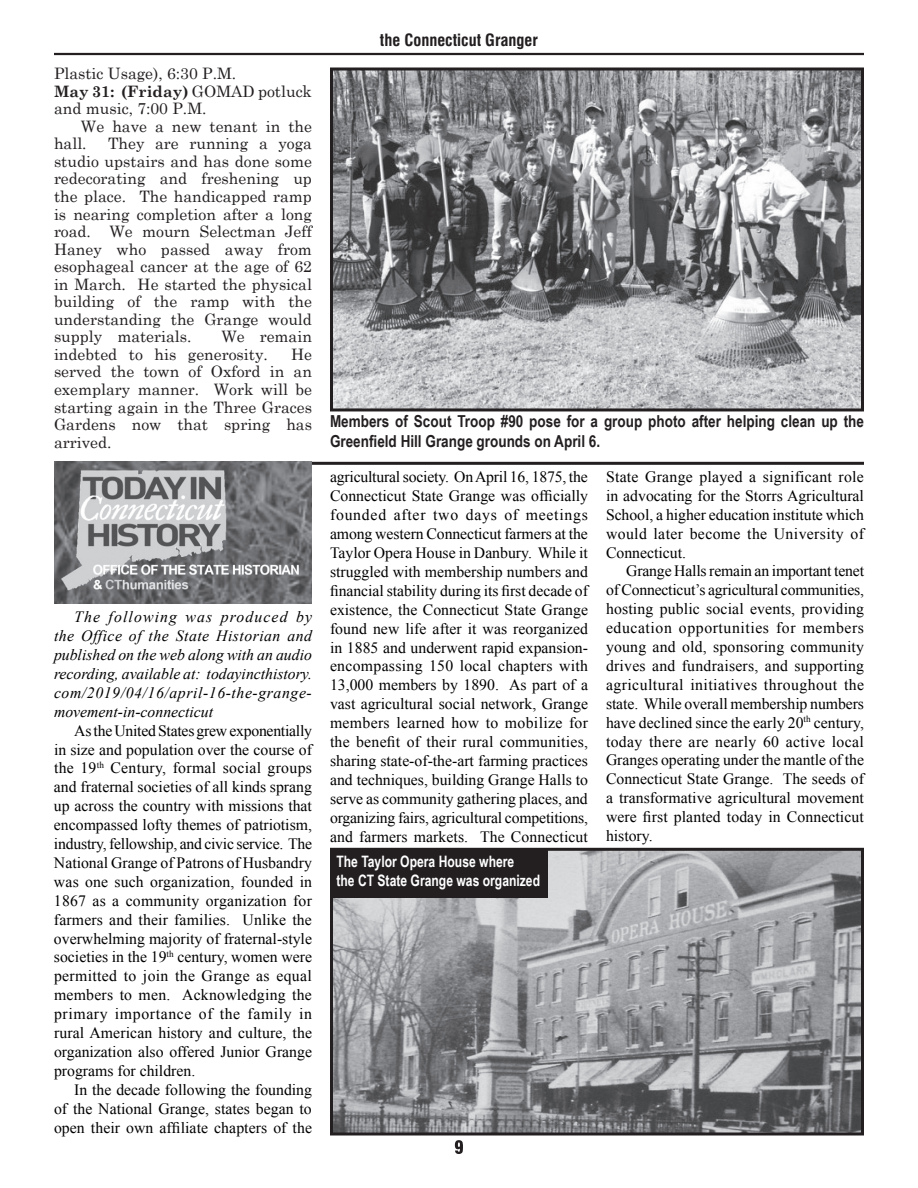
<style>
.page{position:relative;width:918px;height:1188px;background:#fff}
.page>*{position:absolute;margin:0;border:0;box-sizing:border-box;transform-origin:0 0}
.t1{font:700 16.5px/19.8px "Arial Narrow";color:#231f20}
.t2{font:700 condensed 16.5px "Swiss 721 BT";color:#231f20}
.t3{font:15.75px/18.9px "Times New Roman";letter-spacing:.005em;color:#000;text-align:justify}
.t4{font:15.75px/17.5px "Century Schoolbook";color:#231f20}
.t5{font:italic 15.75px/18.9px "Times New Roman";color:#000;text-align:justify}
.t6{font:700 15.75px/18.9px "Arial Narrow";color:#fff;scale:.94 1}
.s1{font-weight:700}
</style>
<div class="page">
<hr style="left:54px;top:53px;width:810px;height:2px;background:#231f20">
<svg style="left:455px;top:1140px;width:8px;height:14px"></svg>
<img style="left:334px;top:72px;width:526px;height:335px">
<div style="left:330px;top:68px;width:534px;height:343px;border:3px solid #231f20"></div>
<img style="left:54px;top:461px;width:258px;height:142px">
<hr style="left:312px;top:462px;width:552px;height:3px;background:#231f20">
<img style="left:334px;top:852px;width:526px;height:280px">
<div style="left:330px;top:848px;width:534px;height:288px;border:3px solid #231f20"></div>
<div style="left:330px;top:849px;width:218px;height:48px;background:#231f20"></div>
<p class="t4" style="left:54px;top:64px;width:260px">Plastic Usage), 6:30 P.M.<br><span class="s1">May 31: (Friday)</span> GOMAD potluck and music, 7:00 P.M.</p>
<p class="t4" style="left:54px;top:117px;width:259px;text-indent:27px">We have a new tenant in the hall.</p>
<p class="t4" style="left:54px;top:135px;width:260px;text-align:justify;text-indent:54px">They are running a yoga studio upstairs and has done some redecorating and freshening up the place. The handicapped ramp is nearing completion after a long road. We mourn Selectman Jeff Haney who passed away from esophageal cancer at the age of 62 in March. He started the physical building of the ramp with the understanding the Grange would supply materials.</p>
<p class="t4" style="left:54px;top:328px;width:260px;text-indent:167px">We remain indebted to his generosity.</p>
<p class="t4" style="left:54px;top:345px;width:260px;text-align:justify;text-indent:237px">He served the town of Oxford in an exemplary manner. Work will be starting again in the Three Graces Gardens now that spring has arrived.</p>
<p class="t5" style="left:54px;top:607px;width:260px;text-indent:20px">The following was produced by the Office of the State Historian and published on the web along with an audio recording, available at: todayincthistory. com/2019/04/16/april-16-the-grange&shy;movement-in-connecticut</p>
<p class="t3" style="left:54px;top:721px;width:260px;text-indent:20px">As the United States grew exponentially in size and population over the course of the 19<sup>th</sup> Century, formal social groups and fraternal societies of all kinds sprang up across the country with missions that encompassed lofty themes of patriotism, industry, fellowship, and civic service. The National Grange of Patrons of Husbandry was one such organization, founded in 1867 as a community organization for farmers and their families. Unlike the overwhelming majority of fraternal-style societies in the 19<sup>th</sup> century, women were permitted to join the Grange as equal members to men. Acknowledging the primary importance of the family in rural American history and culture, the organization also offered Junior Grange programs for children.</p>
<p class="t3" style="left:54px;top:1080px;width:260px;text-indent:20px">In the decade following the founding of the National Grange, states began to open their own affiliate chapters of the</p>
<p class="t2" style="left:380px;top:30px;width:160px">the Connecticut Granger</p>
<p class="t1" style="left:330px;top:411px;width:536px">Members of Scout Troop #90 pose for a group photo after helping clean up the<br>Greenfield Hill Grange grounds on April 6.</p>
<p class="t3" style="left:330px;top:467px;width:260px">agricultural society. On April 16, 1875, the Connecticut State Grange was officially founded after two days of meetings among western Connecticut farmers at the Taylor Opera House in Danbury. While it struggled with membership numbers and financial stability during its first decade of existence, the Connecticut State Grange found new life after it was reorganized in 1885 and underwent rapid expansion&shy;encompassing 150 local chapters with 13,000 members by 1890. As part of a vast agricultural social network, Grange members learned how to mobilize for the benefit of their rural communities, sharing state-of-the-art farming practices and techniques, building Grange Halls to serve as community gathering places, and organizing fairs, agricultural competitions, and farmers markets. The Connecticut</p>
<p class="t3" style="left:606px;top:467px;width:260px">State Grange played a significant role in advocating for the Storrs Agricultural School, a higher education institute which would later become the University of Connecticut.</p>
<p class="t3" style="left:606px;top:561px;width:260px;text-indent:20px">Grange Halls remain an important tenet of Connecticut’s agricultural communities, hosting public social events, providing education opportunities for members young and old, sponsoring community drives and fundraisers, and supporting agricultural initiatives throughout the state. While overall membership numbers have declined since the early 20<sup>th</sup> century, today there are nearly 60 active local Granges operating under the mantle of the Connecticut State Grange. The seeds of a transformative agricultural movement were first planted today in Connecticut history.</p>
<p class="t6" style="left:336px;top:852px;width:218px">The Taylor Opera House where<br>the CT State Grange was organized</p>
</div>
